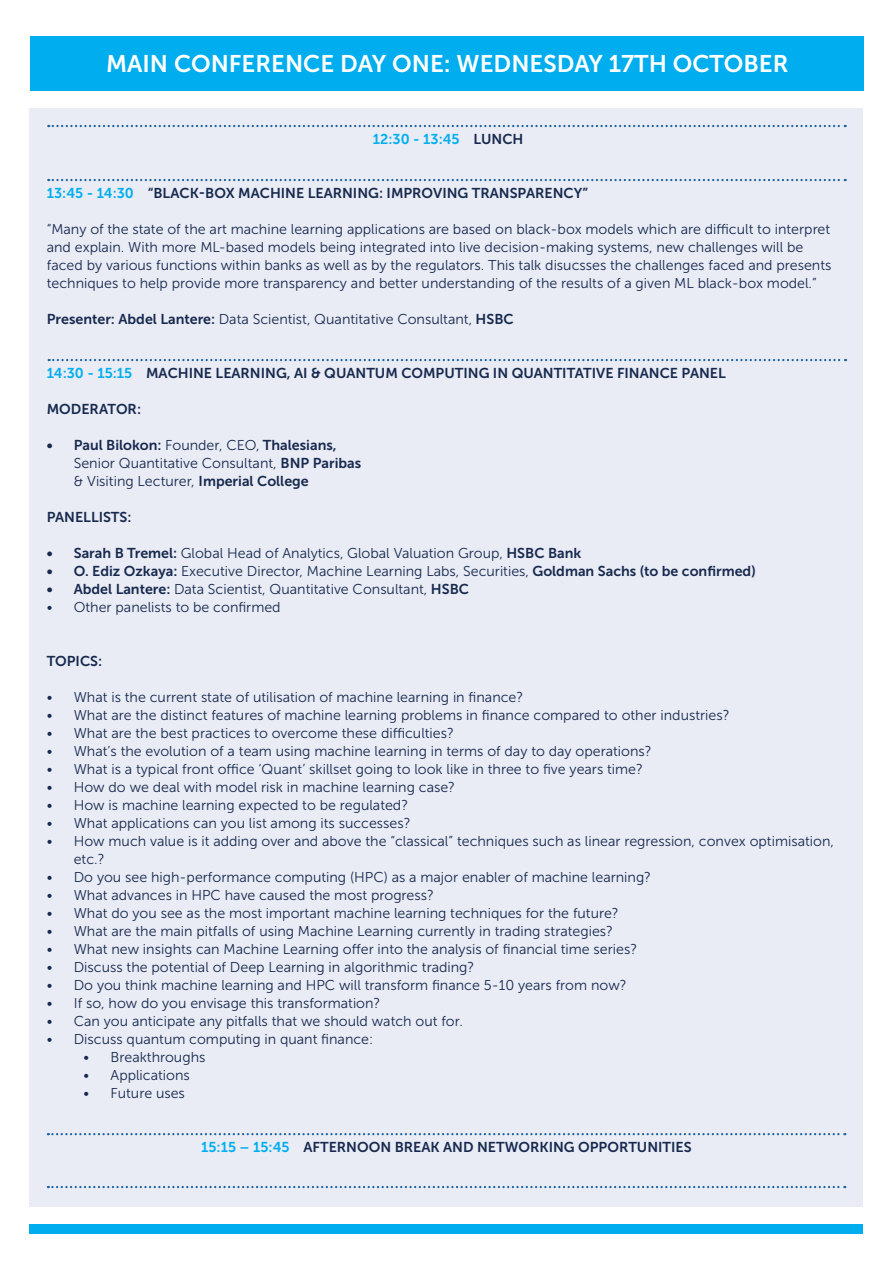
<style>
.page{position:relative;width:893px;height:1263px;background:#fff}
.page>*{position:absolute;margin:0;border:0;box-sizing:border-box;transform-origin:0 0}
.t1{font:24px "Museo Sans 700";color:#fff}
.t2{font:14.25px/18px "Museo Sans 300";color:#17294e}
.t3{font:14.25px "Museo Sans 700";color:#17294e}
.t4{font:14.25px "Museo Sans 700";color:#00aeef}
.s1{color:#17294e}
.s2{color:#00aeef}
.s3{font-family:"Museo Sans 700"}
</style>
<div class="page">
<div style="left:31px;top:36px;width:833px;height:54px;background:#00aeef"></div>
<div style="left:30px;top:1224px;width:833px;height:9px;background:#00aeef"></div>
<div style="left:30px;top:108px;width:833px;height:1098px;background:#e9ecf5"></div>
<svg style="left:48px;top:179px;width:798px;height:2px"></svg>
<svg style="left:48px;top:125px;width:798px;height:2px"></svg>
<svg style="left:48px;top:1133px;width:797px;height:2px"></svg>
<svg style="left:48px;top:1186px;width:797px;height:2px"></svg>
<svg style="left:49px;top:359px;width:797px;height:2px"></svg>
<p class="t1" style="left:106px;top:50px;width:684px">MAIN CONFERENCE DAY ONE: WEDNESDAY 17TH OCTOBER</p>
<p class="t4" style="left:373px;top:131px;width:152px">12:30 - 13:45 <span class="s1">LUNCH</span></p>
<p class="t3" style="left:47px;top:185px;width:543px"><span class="s2">13:45 - 14:30</span> “BLACK-BOX MACHINE LEARNING: IMPROVING TRANSPARENCY”</p>
<p class="t2" style="left:47px;top:220px;width:786px">“Many of the state of the art machine learning applications are based on black-box models which are difficult to interpret and explain. With more ML-based models being integrated into live decision-making systems, new challenges will be faced by various functions within banks as well as by the regulators. This talk disucsses the challenges faced and presents techniques to help provide more transparency and better understanding of the results of a given ML black-box model.”</p>
<p class="t2" style="left:47px;top:310px;width:468px"><span class="s3">Presenter: Abdel Lantere:</span> Data Scientist, Quantitative Consultant, <span class="s3">HSBC</span></p>
<p class="t3" style="left:47px;top:365px;width:680px"><span class="s2">14:30 - 15:15</span> MACHINE LEARNING, AI &amp; QUANTUM COMPUTING IN QUANTITATIVE FINANCE PANEL</p>
<p class="t3" style="left:47px;top:401px;width:96px">MODERATOR:</p>
<p class="t2" style="left:74px;top:436px;width:289px;text-indent:-27px"><span class="s3">• Paul Bilokon:</span> Founder, CEO, <span class="s3">Thalesians,<br></span>Senior Quantitative Consultant, <span class="s3">BNP Paribas </span>&amp; Visiting Lecturer, <span class="s3">Imperial College</span></p>
<p class="t3" style="left:47px;top:509px;width:86px">PANELLISTS:</p>
<p class="t2" style="left:47px;top:544px;width:536px"><span class="s3">• Sarah B Tremel:</span> Global Head of Analytics, Global Valuation Group, <span class="s3">HSBC Bank</span></p>
<p class="t2" style="left:47px;top:562px;width:710px"><span class="s3">• O. Ediz Ozkaya:</span> Executive Director, Machine Learning Labs, Securities, <span class="s3">Goldman Sachs (to be confirmed)</span></p>
<p class="t2" style="left:47px;top:580px;width:424px"><span class="s3">• Abdel Lantere:</span> Data Scientist, Quantitative Consultant, <span class="s3">HSBC</span></p>
<p class="t2" style="left:47px;top:598px;width:235px">• Other panelists to be confirmed</p>
<p class="t3" style="left:47px;top:653px;width:57px">TOPICS:</p>
<p class="t2" style="left:47px;top:688px;width:478px">• What is the current state of utilisation of machine learning in finance?</p>
<p class="t2" style="left:47px;top:706px;width:684px">• What are the distinct features of machine learning problems in finance compared to other industries?</p>
<p class="t2" style="left:47px;top:724px;width:409px">• What are the best practices to overcome these difficulties?</p>
<p class="t2" style="left:47px;top:742px;width:606px">• What’s the evolution of a team using machine learning in terms of day to day operations?</p>
<p class="t2" style="left:47px;top:760px;width:598px">• What is a typical front office ‘Quant’ skillset going to look like in three to five years time?</p>
<p class="t2" style="left:47px;top:778px;width:410px">• How do we deal with model risk in machine learning case?</p>
<p class="t2" style="left:47px;top:796px;width:363px">• How is machine learning expected to be regulated?</p>
<p class="t2" style="left:47px;top:814px;width:365px">• What applications can you list among its successes?</p>
<p class="t2" style="left:74px;top:832px;width:762px;text-indent:-27px">• How much value is it adding over and above the “classical” techniques such as linear regression, convex optimisation, etc.?</p>
<p class="t2" style="left:47px;top:868px;width:606px">• Do you see high-performance computing (HPC) as a major enabler of machine learning?</p>
<p class="t2" style="left:47px;top:886px;width:389px">• What advances in HPC have caused the most progress?</p>
<p class="t2" style="left:47px;top:904px;width:574px">• What do you see as the most important machine learning techniques for the future?</p>
<p class="t2" style="left:47px;top:922px;width:568px">• What are the main pitfalls of using Machine Learning currently in trading strategies?</p>
<p class="t2" style="left:47px;top:940px;width:592px">• What new insights can Machine Learning offer into the analysis of financial time series?</p>
<p class="t2" style="left:47px;top:958px;width:429px">• Discuss the potential of Deep Learning in algorithmic trading?</p>
<p class="t2" style="left:47px;top:976px;width:581px">• Do you think machine learning and HPC will transform finance 5-10 years from now?</p>
<p class="t2" style="left:47px;top:994px;width:335px">• If so, how do you envisage this transformation?</p>
<p class="t2" style="left:47px;top:1012px;width:418px">• Can you anticipate any pitfalls that we should watch out for.</p>
<p class="t2" style="left:47px;top:1030px;width:328px">• Discuss quantum computing in quant finance:</p>
<p class="t2" style="left:84px;top:1048px;width:123px">• Breakthroughs</p>
<p class="t2" style="left:84px;top:1066px;width:108px">• Applications</p>
<p class="t2" style="left:84px;top:1084px;width:103px">• Future uses</p>
<p class="t3" style="left:201px;top:1139px;width:492px"><span class="s2">15:15 – 15:45</span> AFTERNOON BREAK AND NETWORKING OPPORTUNITIES</p>
</div>
